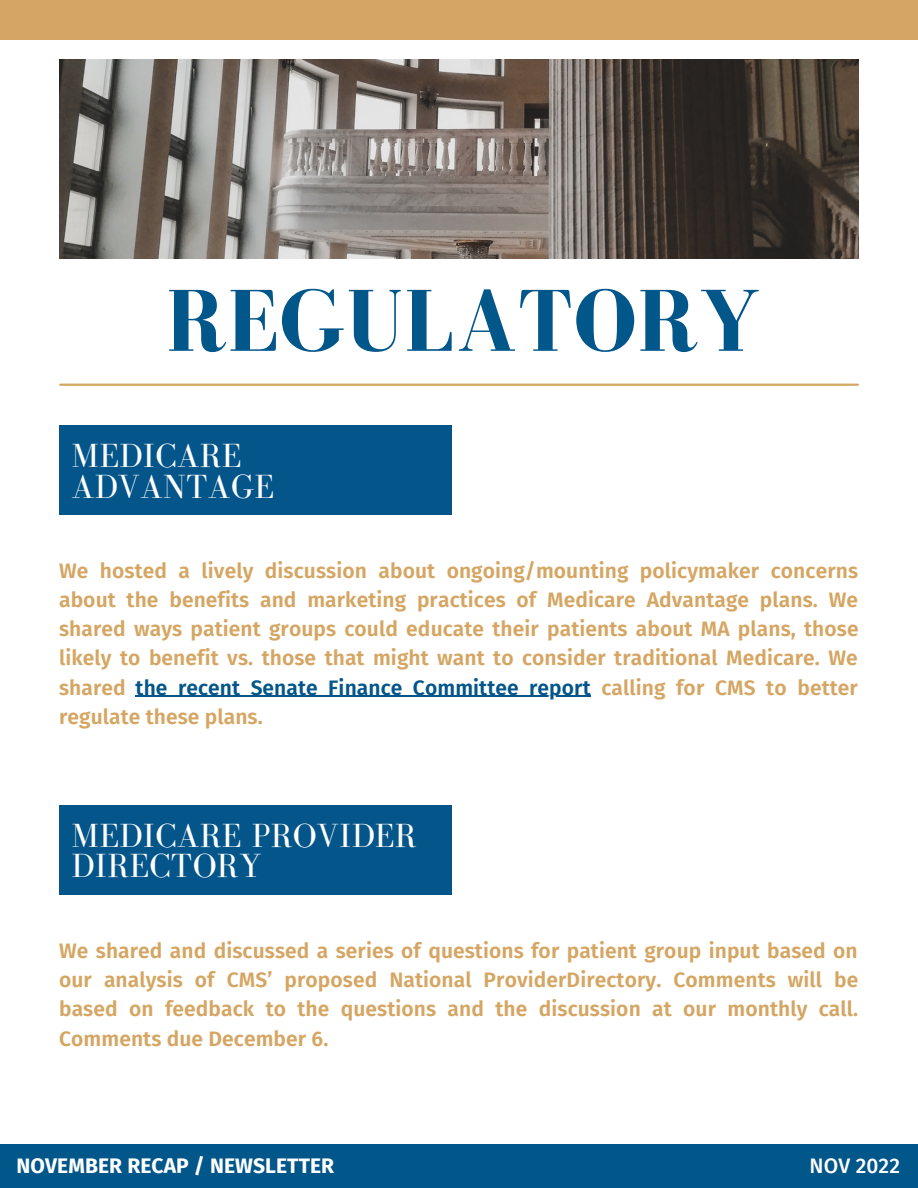
<style>
.page{position:relative;width:918px;height:1188px;background:#fff}
.page>*{position:absolute;margin:0;border:0;box-sizing:border-box;transform-origin:0 0}
.t1{font:700 90.3px "Bodoni FLF";letter-spacing:.01em;color:#01568a}
.t2{font:34.5px/30.3px "Bodoni FLF";letter-spacing:.01em;color:#fff}
.t3{font:600 21px/29.2px "Fira Sans";letter-spacing:.005em;color:#d5a663;text-align:justify}
.t4{font:700 21px "Fira Sans";letter-spacing:.005em;color:#fff}
.t5{font:500 21px "Fira Sans";letter-spacing:.005em;color:#fff}
.s1{color:#04568a}
</style>
<div class="page">
<div style="left:0;top:1144px;width:918px;height:44px;background:#01568a"></div>
<img style="left:59px;top:60px;width:800px;height:199px">
<hr style="left:60px;top:384px;width:798px;height:2px;background:#d5a663">
<hr style="left:136px;top:696px;width:455px;height:1px;background:#04568a">
<div style="left:0;top:0;width:918px;height:39px;background:#d5a663"></div>
<div style="left:59px;top:805px;width:393px;height:90px;background:#04568a"></div>
<div style="left:59px;top:425px;width:392px;height:90px;background:#04568a"></div>
<h1 class="t1" style="left:166px;top:272px;width:595px">REGULATORY</h1>
<h2 class="t2" style="left:72px;top:440px;width:204px">MEDICARE<br>ADVANTAGE</h2>
<p class="t3" style="left:59px;top:556px;width:801px">We hosted a lively discussion about ongoing/mounting policymaker concerns about the benefits and marketing practices of Medicare Advantage plans. We shared ways patient groups could educate their patients about MA plans, those likely to benefit vs. those that might want to consider traditional Medicare. We shared <span class="s1">the recent Senate Finance Committee report</span> calling for CMS to better regulate these plans.</p>
<h2 class="t2" style="left:72px;top:820px;width:347px">MEDICARE PROVIDER<br>DIRECTORY</h2>
<p class="t3" style="left:59px;top:936px;width:801px">We shared and discussed a series of questions for patient group input based on our analysis of CMS’ proposed National ProviderDirectory. Comments will be based on feedback to the questions and the discussion at our monthly call.<br>Comments due December 6.</p>
<p class="t4" style="left:17px;top:1154px;width:319px">NOVEMBER RECAP / NEWSLETTER</p>
<p class="t5" style="left:810px;top:1154px;width:92px">NOV 2022</p>
</div>
